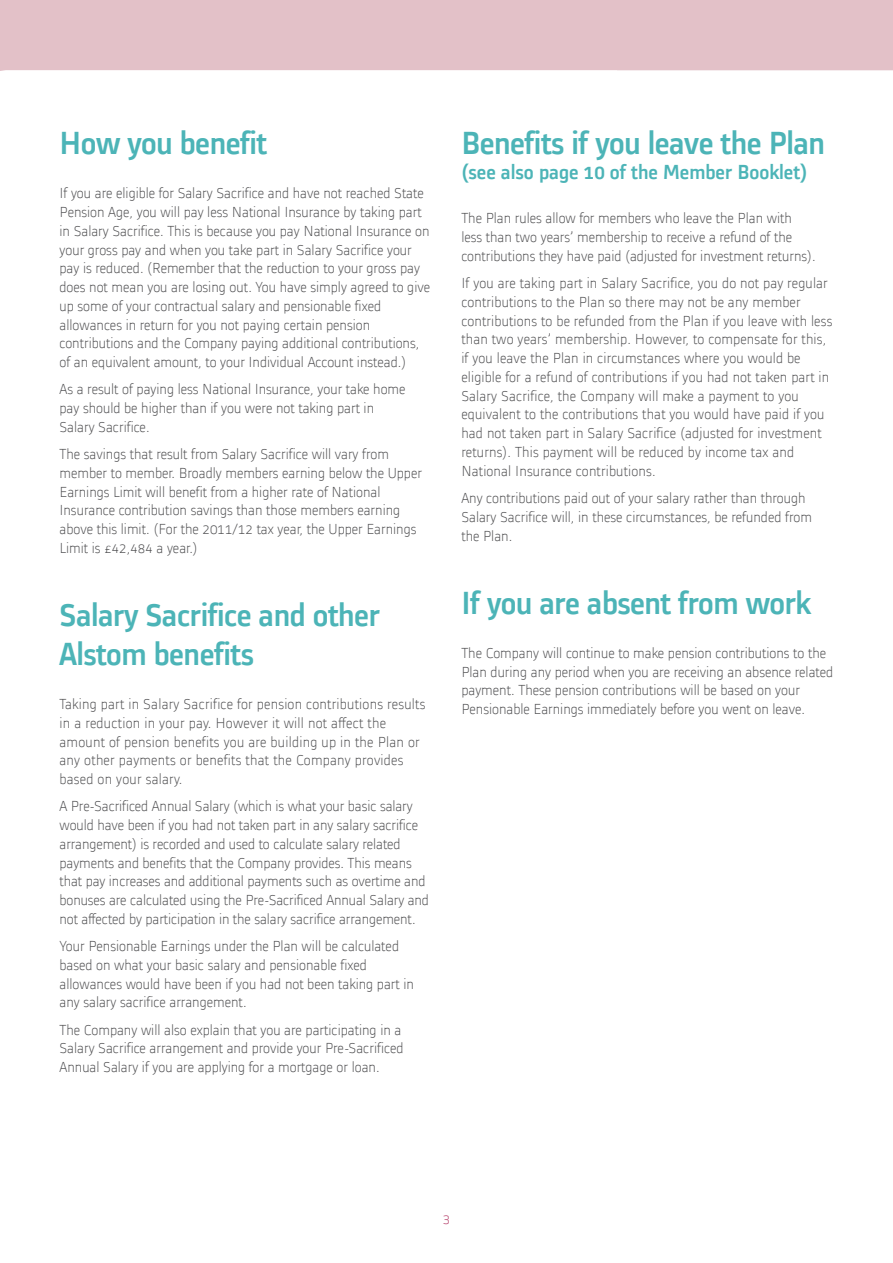
<style>
.page{position:relative;width:893px;height:1263px;background:#fff}
.page>*{position:absolute;margin:0;border:0;box-sizing:border-box;transform-origin:0 0}
.t1{font:500 33px/39px "Alstom";letter-spacing:-.015em;color:#4cb4b7}
.t2{font:500 21px "Alstom";color:#4cb4b7}
.t3{font:300 15px/18.8px "Alstom";color:#4d4d4f}
.t4{font:300 15px "Alstom";color:#b94871}
</style>
<div class="page">
<div style="left:0;top:0;width:893px;height:71px;background:#e3c1c8"></div>
<h1 class="t1" style="left:60px;top:121px;width:209px">How you benefit</h1>
<p class="t3" style="left:60px;top:183px;width:372px">If you are eligible for Salary Sacrifice and have not reached State Pension Age, you will pay less National Insurance by taking part in Salary Sacrifice. This is because you pay National Insurance on your gross pay and when you take part in Salary Sacrifice your pay is reduced. (Remember that the reduction to your gross pay does not mean you are losing out. You have simply agreed to give up some of your contractual salary and pensionable fixed allowances in return for you not paying certain pension contributions and the Company paying additional contributions, of an equivalent amount, to your Individual Account instead.)</p>
<p class="t3" style="left:60px;top:379px;width:348px">As a result of paying less National Insurance, your take home pay should be higher than if you were not taking part in<br>Salary Sacrifice.</p>
<p class="t3" style="left:60px;top:443px;width:364px">The savings that result from Salary Sacrifice will vary from member to member. Broadly members earning below the Upper Earnings Limit will benefit from a higher rate of National Insurance contribution savings than those members earning above this limit. (For the 2011/12 tax year, the Upper Earnings Limit is £42,484 a year.)</p>
<h1 class="t1" style="left:60px;top:593px;width:322px">Salary Sacrifice and other<br>Alstom benefits</h1>
<p class="t3" style="left:60px;top:693px;width:367px">Taking part in Salary Sacrifice for pension contributions results in a reduction in your pay. However it will not affect the amount of pension benefits you are building up in the Plan or any other payments or benefits that the Company provides based on your salary.</p>
<p class="t3" style="left:60px;top:796px;width:371px">A Pre-Sacrificed Annual Salary (which is what your basic salary would have been if you had not taken part in any salary sacrifice arrangement) is recorded and used to calculate salary related payments and benefits that the Company provides. This means that pay increases and additional payments such as overtime and bonuses are calculated using the Pre-Sacrificed Annual Salary and not affected by participation in the salary sacrifice arrangement.</p>
<p class="t3" style="left:60px;top:935px;width:356px">Your Pensionable Earnings under the Plan will be calculated based on what your basic salary and pensionable fixed allowances would have been if you had not been taking part in any salary sacrifice arrangement.</p>
<p class="t3" style="left:60px;top:1019px;width:345px">The Company will also explain that you are participating in a<br>Salary Sacrifice arrangement and provide your Pre-Sacrificed<br>Annual Salary if you are applying for a mortgage or loan.</p>
<h1 class="t1" style="left:461px;top:121px;width:365px">Benefits if you leave the Plan</h1>
<h2 class="t2" style="left:461px;top:158px;width:348px">(see also page 10 of the Member Booklet)</h2>
<p class="t3" style="left:461px;top:208px;width:356px">The Plan rules allow for members who leave the Plan with less than two years’ membership to receive a refund of the contributions they have paid (adjusted for investment returns).</p>
<p class="t3" style="left:461px;top:273px;width:372px">If you are taking part in Salary Sacrifice, you do not pay regular contributions to the Plan so there may not be any member contributions to be refunded from the Plan if you leave with less than two years’ membership. However, to compensate for this, if you leave the Plan in circumstances where you would be eligible for a refund of contributions if you had not taken part in Salary Sacrifice, the Company will make a payment to you equivalent to the contributions that you would have paid if you had not taken part in Salary Sacrifice (adjusted for investment returns). This payment will be reduced by income tax and National Insurance contributions.</p>
<p class="t3" style="left:461px;top:487px;width:352px">Any contributions paid out of your salary rather than through<br>Salary Sacrifice will, in these circumstances, be refunded from the Plan.</p>
<h1 class="t1" style="left:461px;top:581px;width:351px">If you are absent from work</h1>
<p class="t3" style="left:461px;top:642px;width:373px">The Company will continue to make pension contributions to the Plan during any period when you are receiving an absence related payment. These pension contributions will be based on your Pensionable Earnings immediately before you went on leave.</p>
<p class="t4" style="left:443px;top:1208px;width:9px">3</p>
</div>
